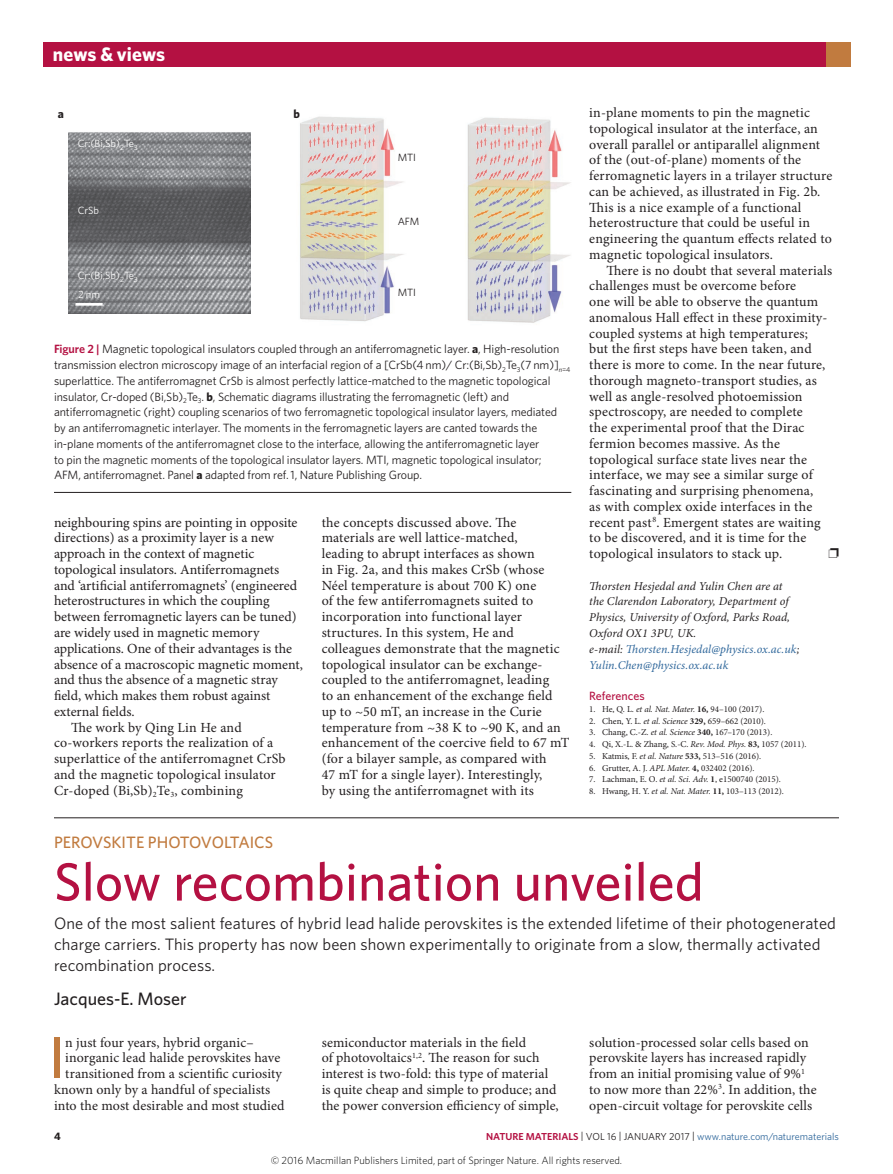
<style>
.page{position:relative;width:893px;height:1174px;background:#fff}
.page>*{position:absolute;margin:0;border:0;box-sizing:border-box;transform-origin:0 0}
.Body_first_w_drop_c{font:500 59.1px "Whitney";color:#c17b3f}
.Title{font:500 54px "Whitney";color:#b41142}
.t1{font:700 19.5px "Whitney";color:#fff}
.Author{font:500 18px "Whitney";color:#231f20}
.Standfirst{font:16.5px/21px "Whitney";letter-spacing:.005em;color:#231f20}
.Subject{font:500 16.5px "Whitney";color:#c17b3f}
.Body_text{font:13.95px/15.8px "Minion Pro";letter-spacing:.01em;color:#231f20}
.Body_first_w_drop_c-2{font:13.95px/15.8px "Minion Pro";letter-spacing:.005em;color:#231f20}
.Figure_caption{font:12px/15.8px "Whitney";letter-spacing:-.01em;color:#231f20}
.Author_information{font:italic 12px/15.8px "Minion Pro";letter-spacing:.005em;color:#231f20}
.Ref_head{font:500 12px "Whitney";color:#b41142}
.t2{font:700 12px "Whitney";color:#231f20}
.t3{font:700 10.8px "Whitney";color:#231f20}
.t4{font:300 10.5px "Whitney";color:#000}
.t5{font:10.5px/19.5px "Whitney";color:#fff}
.t6{font:10.5px "Whitney";letter-spacing:-.005em;color:#231f20}
.t7{font:10.2px "Whitney";color:#2f679b}
.References{font:9px "Minion Pro";color:#231f20}
.s1{font-weight:600;color:#b41142}
.s2{font-weight:700}
.s3{color:#2f679b}
.s4{font-style:italic}
.s5{color:#231f20}
</style>
<div class="page">
<div style="left:43px;top:43px;width:807px;height:24px;background:#b41142"></div>
<div style="left:826px;top:43px;width:24px;height:24px;background:#c17b3f"></div>
<img style="left:69px;top:132px;width:181px;height:181px">
<hr style="left:75px;top:303px;width:28px;height:3px;background:#fff">
<img style="left:300px;top:116px;width:271px;height:207px">
<hr style="left:54px;top:492px;width:517px;height:1px;background:#231f20">
<hr style="left:54px;top:817px;width:785px;height:1px;background:#231f20">
<h3 class="t1" style="left:53px;top:41px;width:114px">news &amp; views</h3>
<p class="t2" style="left:58px;top:106px;width:8px">a</p>
<p class="t5" style="left:78px;top:134px;width:62px">Cr:(Bi,Sb)<sub>2</sub>Te<sub>3</sub></p>
<p class="t5" style="left:78px;top:200px;width:23px">CrSb</p>
<p class="t5" style="left:78px;top:265px;width:62px">Cr:(Bi,Sb)<sub>2</sub>Te<sub>3<br></sub>2 nm</p>
<p class="t2" style="left:293px;top:106px;width:8px">b</p>
<p class="t6" style="left:398px;top:150px;width:20px">MTI</p>
<p class="t6" style="left:398px;top:214px;width:23px">AFM</p>
<p class="t6" style="left:398px;top:286px;width:20px">MTI</p>
<p class="Figure_caption" style="left:54px;top:341px;width:518px"><span class="s1">Figure 2 |</span> Magnetic topological insulators coupled through an antiferromagnetic layer. <span class="s2">a</span>, High-resolution transmission electron microscopy image of an interfacial region of a [CrSb(4 nm)/ Cr:(Bi,Sb)<sub>2</sub>Te<sub>3</sub>(7 nm)]<sub>n</sub><sub>=4 </sub>superlattice. The antiferromagnet CrSb is almost perfectly lattice-matched to the magnetic topological insulator, Cr-doped (Bi,Sb)<sub>2</sub>Te<sub>3</sub>. <span class="s2">b</span>, Schematic diagrams illustrating the ferromagnetic (left) and antiferromagnetic (right) coupling scenarios of two ferromagnetic topological insulator layers, mediated by an antiferromagnetic interlayer. The moments in the ferromagnetic layers are canted towards the in-plane moments of the antiferromagnet close to the interface, allowing the antiferromagnetic layer<br>to pin the magnetic moments of the topological insulator layers. MTI, magnetic topological insulator; AFM, antiferromagnet. Panel <span class="s2">a</span> adapted from ref. 1, Nature Publishing Group.</p>
<p class="Body_text" style="left:54px;top:515px;width:250px">neighbouring spins are pointing in opposite directions) as a proximity layer is a new approach in the context of magnetic topological insulators. Antiferromagnets and ‘artificial antiferromagnets’ (engineered heterostructures in which the coupling between ferromagnetic layers can be tuned) are widely used in magnetic memory applications. One of their advantages is the absence of a macroscopic magnetic moment, and thus the absence of a magnetic stray field, which makes them robust against external fields.</p>
<p class="Body_text" style="left:54px;top:719px;width:233px;text-indent:17px">The work by Qing Lin He and co-workers reports the realization of a superlattice of the antiferromagnet CrSb and the magnetic topological insulator Cr-doped (Bi,Sb)<sub>2</sub>Te<sub>3</sub>, combining</p>
<p class="Body_text" style="left:322px;top:515px;width:249px">the concepts discussed above. The materials are well lattice-matched,<br>leading to abrupt interfaces as shown<br>in Fig. 2a, and this makes CrSb (whose Néel temperature is about 700 K) one<br>of the few antiferromagnets suited to incorporation into functional layer structures. In this system, He and colleagues demonstrate that the magnetic topological insulator can be exchange&shy;coupled to the antiferromagnet, leading<br>to an enhancement of the exchange field up to ~50 mT, an increase in the Curie temperature from ~38 K to ~90 K, and an enhancement of the coercive field to 67 mT (for a bilayer sample, as compared with<br>47 mT for a single layer). Interestingly,<br>by using the antiferromagnet with its</p>
<p class="Body_text" style="left:589px;top:105px;width:244px">in-plane moments to pin the magnetic topological insulator at the interface, an overall parallel or antiparallel alignment of the (out-of-plane) moments of the ferromagnetic layers in a trilayer structure can be achieved, as illustrated in Fig. 2b.<br>This is a nice example of a functional heterostructure that could be useful in engineering the quantum effects related to magnetic topological insulators.</p>
<p class="Body_text" style="left:589px;top:263px;width:244px;text-indent:17px">There is no doubt that several materials challenges must be overcome before<br>one will be able to observe the quantum anomalous Hall effect in these proximity&shy;coupled systems at high temperatures;<br>but the first steps have been taken, and there is more to come. In the near future, thorough magneto-transport studies, as well as angle-resolved photoemission spectroscopy, are needed to complete<br>the experimental proof that the Dirac fermion becomes massive. As the topological surface state lives near the interface, we may see a similar surge of fascinating and surprising phenomena,<br>as with complex oxide interfaces in the recent past<sup>8</sup>. Emergent states are waiting to be discovered, and it is time for the topological insulators to stack up.</p>
<p class="Author_information" style="left:589px;top:578px;width:212px">Thorsten Hesjedal and Yulin Chen are at the Clarendon Laboratory, Department of Physics, University of Oxford, Parks Road, Oxford OX1 3PU, UK.<br>e-mail: <span class="s3">Thorsten.Hesjedal@physics.ox.ac.uk</span>; <span class="s3">Yulin.Chen@physics.ox.ac.uk</span></p>
<p class="Ref_head" style="left:589px;top:688px;width:57px">References</p>
<p class="References" style="left:589px;top:703px;width:177px">1. He, Q. L. <span class="s4">et al. Nat. Mater.</span> <span class="s2">16,</span> 94–100 (2017).</p>
<p class="References" style="left:589px;top:715px;width:178px">2. Chen, Y. L. <span class="s4">et al. Science</span> <span class="s2">329,</span> 659–662 (2010).</p>
<p class="References" style="left:589px;top:727px;width:185px">3. Chang, C.‑Z. <span class="s4">et al. Science</span> <span class="s2">340,</span> 167–170 (2013).</p>
<p class="References" style="left:589px;top:739px;width:219px">4. Qi, X.‑L. &amp; Zhang, S.‑C. <span class="s4">Rev. Mod. Phys.</span> <span class="s2">83,</span> 1057 (2011).</p>
<p class="References" style="left:589px;top:750px;width:173px">5. Katmis, F. <span class="s4">et al. Nature</span> <span class="s2">533,</span> 513–516 (2016).</p>
<p class="References" style="left:589px;top:762px;width:167px">6. Grutter, A. J. <span class="s4">APL Mater.</span> <span class="s2">4,</span> 032402 (2016).</p>
<p class="References" style="left:589px;top:774px;width:193px">7. Lachman, E. O. <span class="s4">et al. Sci. Adv.</span> <span class="s2">1</span>, e1500740 (2015).</p>
<p class="References" style="left:589px;top:786px;width:196px">8. Hwang, H. Y. <span class="s4">et al. Nat. Mater.</span> <span class="s2">11,</span> 103–113 (2012).</p>
<p class="Subject" style="left:54px;top:831px;width:221px">PEROVSKITE PHOTOVOLTAICS</p>
<p class="Title" style="left:54px;top:846px;width:651px">Slow recombination unveiled</p>
<p class="Standfirst" style="left:54px;top:912px;width:783px">One of the most salient features of hybrid lead halide perovskites is the extended lifetime of their photogenerated charge carriers. This property has now been shown experimentally to originate from a slow, thermally activated recombination process.</p>
<p class="Author" style="left:54px;top:987px;width:134px">Jacques-E. Moser</p>
<p class="Body_first_w_drop_c" style="left:49px;top:1018px;width:18px">I</p>
<p class="Body_first_w_drop_c-2" style="left:65px;top:1034px;width:190px">n just four years, hybrid organic–</p>
<p class="Body_first_w_drop_c-2" style="left:65px;top:1050px;width:217px">inorganic lead halide perovskites have</p>
<p class="Body_first_w_drop_c-2" style="left:65px;top:1066px;width:218px">transitioned from a scientific curiosity</p>
<p class="Body_first_w_drop_c-2" style="left:54px;top:1082px;width:218px">known only by a handful of specialists</p>
<p class="Body_first_w_drop_c-2" style="left:54px;top:1097px;width:232px">into the most desirable and most studied</p>
<p class="Body_first_w_drop_c-2" style="left:322px;top:1034px;width:239px">semiconductor materials in the field<br>of photovoltaics<sup>1,2</sup>. The reason for such interest is two-fold: this type of material is quite cheap and simple to produce; and the power conversion efficiency of simple,</p>
<p class="Body_first_w_drop_c-2" style="left:589px;top:1034px;width:229px">solution-processed solar cells based on perovskite layers has increased rapidly from an initial promising value of 9%<sup>1 </sup>to now more than 22%<sup>3</sup>. In addition, the open-circuit voltage for perovskite cells</p>
<p class="t3" style="left:54px;top:1129px;width:8px">4</p>
<p class="t7" style="left:486px;top:1129px;width:354px"><span class="s1">NATURE MATERIALS</span> <span class="s5">| VOL 16 | JANUARY 2017 |</span> www.nature.com/naturematerials</p>
<p class="t4" style="left:271px;top:1153px;width:353px">© 2016 Macmillan Publishers Limited, part of Springer Nature. All rights reserved.</p>
</div>
